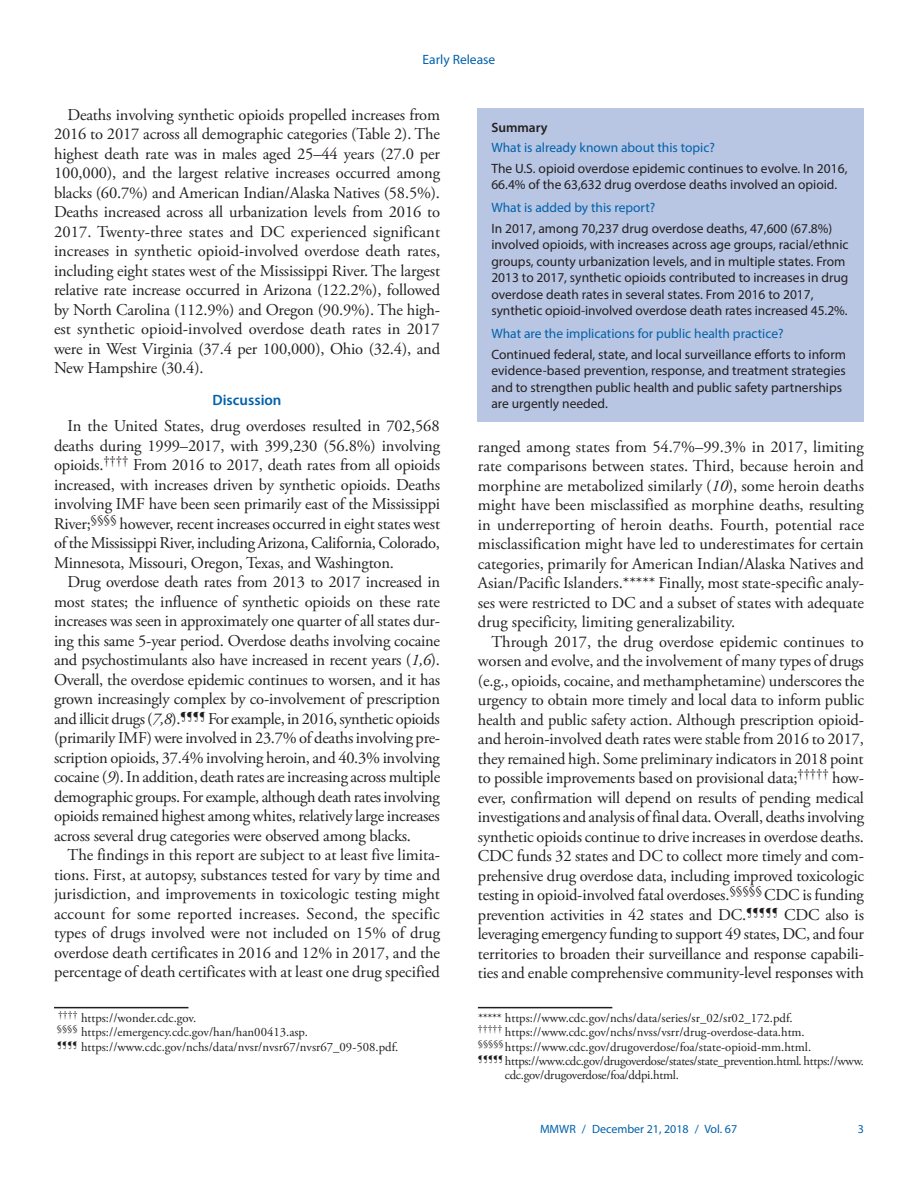
<style>
.page{position:relative;width:918px;height:1188px;background:#fff}
.page>*{position:absolute;margin:0;border:0;box-sizing:border-box;transform-origin:0 0}
.Paragraph{font:16.5px/19.5px "Adobe Garamond Pro";letter-spacing:-.01em;color:#231f20;text-align:justify}
.Discussion_Heading{font:600 15px "Myriad Pro";color:#0161ab}
.Summary_Box_Text{font:13.5px/16.5px "Myriad Pro";color:#231f20}
.Summary_Box_Heading{font:13.5px "Myriad Pro";color:#0161ab}
.Figure_Title{font:600 13.5px "Myriad Pro";color:#231f20}
.footnote_no_rule_tex{font:12.75px "Adobe Garamond Pro";color:#231f20}
.footnote_no_rule_tex-2{font:12.75px/14.2px "Adobe Garamond Pro";letter-spacing:-.025em;color:#231f20}
.footnote_w_rule_text{font:12.75px "Adobe Garamond Pro";color:#231f20}
.t1{font:12px "Myriad Pro";color:#0161ab}
.s1{font-style:italic}
</style>
<div class="page">
<hr style="left:54px;top:1007px;width:134px;height:1px;background:#231f20">
<hr style="left:478px;top:1007px;width:134px;height:1px;background:#231f20">
<div style="left:478px;top:108px;width:386px;height:314px;background:#b8c6e3"></div>
<p class="Summary_Box_Heading" style="left:423px;top:51px;width:74px">Early Release</p>
<p class="Paragraph" style="left:54px;top:106px;width:388px;text-indent:14px">Deaths involving synthetic opioids propelled increases from 2016 to 2017 across all demographic categories (Table 2). The highest death rate was in males aged 25–44 years (27.0 per 100,000), and the largest relative increases occurred among blacks (60.7%) and American Indian/Alaska Natives (58.5%).<br>Deaths increased across all urbanization levels from 2016 to 2017. Twenty-three states and DC experienced significant increases in synthetic opioid-involved overdose death rates, including eight states west of the Mississippi River. The largest relative rate increase occurred in Arizona (122.2%), followed by North Carolina (112.9%) and Oregon (90.9%). The high&shy;est synthetic opioid-involved overdose death rates in 2017 were in West Virginia (37.4 per 100,000), Ohio (32.4), and New Hampshire (30.4).</p>
<h1 class="Discussion_Heading" style="left:213px;top:390px;width:71px">Discussion</h1>
<p class="Paragraph" style="left:54px;top:417px;width:388px;text-indent:14px">In the United States, drug overdoses resulted in 702,568 deaths during 1999–2017, with 399,230 (56.8%) involving opioids.<sup>††††</sup> From 2016 to 2017, death rates from all opioids increased, with increases driven by synthetic opioids. Deaths involving IMF have been seen primarily east of the Mississippi River;<sup>§§§§</sup> however, recent increases occurred in eight states west of the Mississippi River, including Arizona, California, Colorado, Minnesota, Missouri, Oregon, Texas, and Washington.</p>
<p class="Paragraph" style="left:54px;top:573px;width:388px;text-indent:14px">Drug overdose death rates from 2013 to 2017 increased in most states; the influence of synthetic opioids on these rate increases was seen in approximately one quarter of all states dur&shy;ing this same 5-year period. Overdose deaths involving cocaine and psychostimulants also have increased in recent years (<span class="s1">1,6</span>).<br>Overall, the overdose epidemic continues to worsen, and it has grown increasingly complex by co-involvement of prescription and illicit drugs (<span class="s1">7,8</span>).<sup>¶¶¶¶</sup> For example, in 2016, synthetic opioids (primarily IMF) were involved in 23.7% of deaths involving pre&shy;scription opioids, 37.4% involving heroin, and 40.3% involving cocaine (<span class="s1">9</span>). In addition, death rates are increasing across multiple demographic groups. For example, although death rates involving opioids remained highest among whites, relatively large increases across several drug categories were observed among blacks.</p>
<p class="Paragraph" style="left:54px;top:846px;width:388px;text-indent:14px">The findings in this report are subject to at least five limita&shy;tions. First, at autopsy, substances tested for vary by time and jurisdiction, and improvements in toxicologic testing might account for some reported increases. Second, the specific types of drugs involved were not included on 15% of drug overdose death certificates in 2016 and 12% in 2017, and the percentage of death certificates with at least one drug specified</p>
<p class="footnote_w_rule_text" style="left:58px;top:1010px;width:140px"><sup>††††</sup> https://wonder.cdc.gov.</p>
<p class="footnote_no_rule_tex" style="left:57px;top:1025px;width:253px"><sup>§§§§</sup> https://emergency.cdc.gov/han/han00413.asp.</p>
<p class="footnote_no_rule_tex" style="left:57px;top:1039px;width:343px"><sup>¶¶¶¶</sup> https://www.cdc.gov/nchs/data/nvsr/nvsr67/nvsr67_09-508.pdf.</p>
<h1 class="Figure_Title" style="left:491px;top:119px;width:58px">Summary</h1>
<h1 class="Summary_Box_Heading" style="left:491px;top:139px;width:225px">What is already known about this topic?</h1>
<p class="Summary_Box_Text" style="left:491px;top:160px;width:358px">The U.S. opioid overdose epidemic continues to evolve. In 2016,<br>66.4% of the 63,632 drug overdose deaths involved an opioid.</p>
<h1 class="Summary_Box_Heading" style="left:491px;top:199px;width:165px">What is added by this report?</h1>
<p class="Summary_Box_Text" style="left:491px;top:220px;width:359px">In 2017, among 70,237 drug overdose deaths, 47,600 (67.8%) involved opioids, with increases across age groups, racial/ethnic groups, county urbanization levels, and in multiple states. From 2013 to 2017, synthetic opioids contributed to increases in drug overdose death rates in several states. From 2016 to 2017, synthetic opioid-involved overdose death rates increased 45.2%.</p>
<h1 class="Summary_Box_Heading" style="left:491px;top:325px;width:294px">What are the implications for public health practice?</h1>
<p class="Summary_Box_Text" style="left:491px;top:346px;width:356px">Continued federal, state, and local surveillance efforts to inform evidence-based prevention, response, and treatment strategies and to strengthen public health and public safety partnerships are urgently needed.</p>
<p class="Paragraph" style="left:478px;top:437px;width:388px">ranged among states from 54.7%–99.3% in 2017, limiting rate comparisons between states. Third, because heroin and morphine are metabolized similarly (<span class="s1">10</span>), some heroin deaths might have been misclassified as morphine deaths, resulting in underreporting of heroin deaths. Fourth, potential race misclassification might have led to underestimates for certain categories, primarily for American Indian/Alaska Natives and Asian/Pacific Islanders.***** Finally, most state-specific analy&shy;ses were restricted to DC and a subset of states with adequate drug specificity, limiting generalizability.</p>
<p class="Paragraph" style="left:478px;top:632px;width:388px;text-indent:14px">Through 2017, the drug overdose epidemic continues to worsen and evolve, and the involvement of many types of drugs (e.g., opioids, cocaine, and methamphetamine) underscores the urgency to obtain more timely and local data to inform public health and public safety action. Although prescription opioid&shy;and heroin-involved death rates were stable from 2016 to 2017, they remained high. Some preliminary indicators in 2018 point to possible improvements based on provisional data;<sup>†††††</sup> how&shy;ever, confirmation will depend on results of pending medical investigations and analysis of final data. Overall, deaths involving synthetic opioids continue to drive increases in overdose deaths.<br>CDC funds 32 states and DC to collect more timely and com&shy;prehensive drug overdose data, including improved toxicologic testing in opioid-involved fatal overdoses.<sup>§§§§§</sup> CDC is funding prevention activities in 42 states and DC.<sup>¶¶¶¶¶</sup> CDC also is leveraging emergency funding to support 49 states, DC, and four territories to broaden their surveillance and response capabili&shy;ties and enable comprehensive community-level responses with</p>
<p class="footnote_w_rule_text" style="left:478px;top:1010px;width:316px">***** https://www.cdc.gov/nchs/data/series/sr_02/sr02_172.pdf.</p>
<p class="footnote_no_rule_tex" style="left:478px;top:1025px;width:328px"><sup>†††††</sup> https://www.cdc.gov/nchs/nvss/vsrr/drug-overdose-data.htm.</p>
<p class="footnote_no_rule_tex" style="left:478px;top:1039px;width:335px"><sup>§§§§§</sup>https://www.cdc.gov/drugoverdose/foa/state-opioid-mm.html.</p>
<p class="footnote_no_rule_tex-2" style="left:505px;top:1054px;width:361px;text-indent:-27px"><sup>¶¶¶¶¶</sup> https://www.cdc.gov/drugoverdose/states/state_prevention.html. https://www. cdc.gov/drugoverdose/foa/ddpi.html.</p>
<p class="t1" style="left:540px;top:1121px;width:199px">MMWR / December 21, 2018 / Vol. 67</p>
<p class="t1" style="left:858px;top:1121px;width:8px">3</p>
</div>
